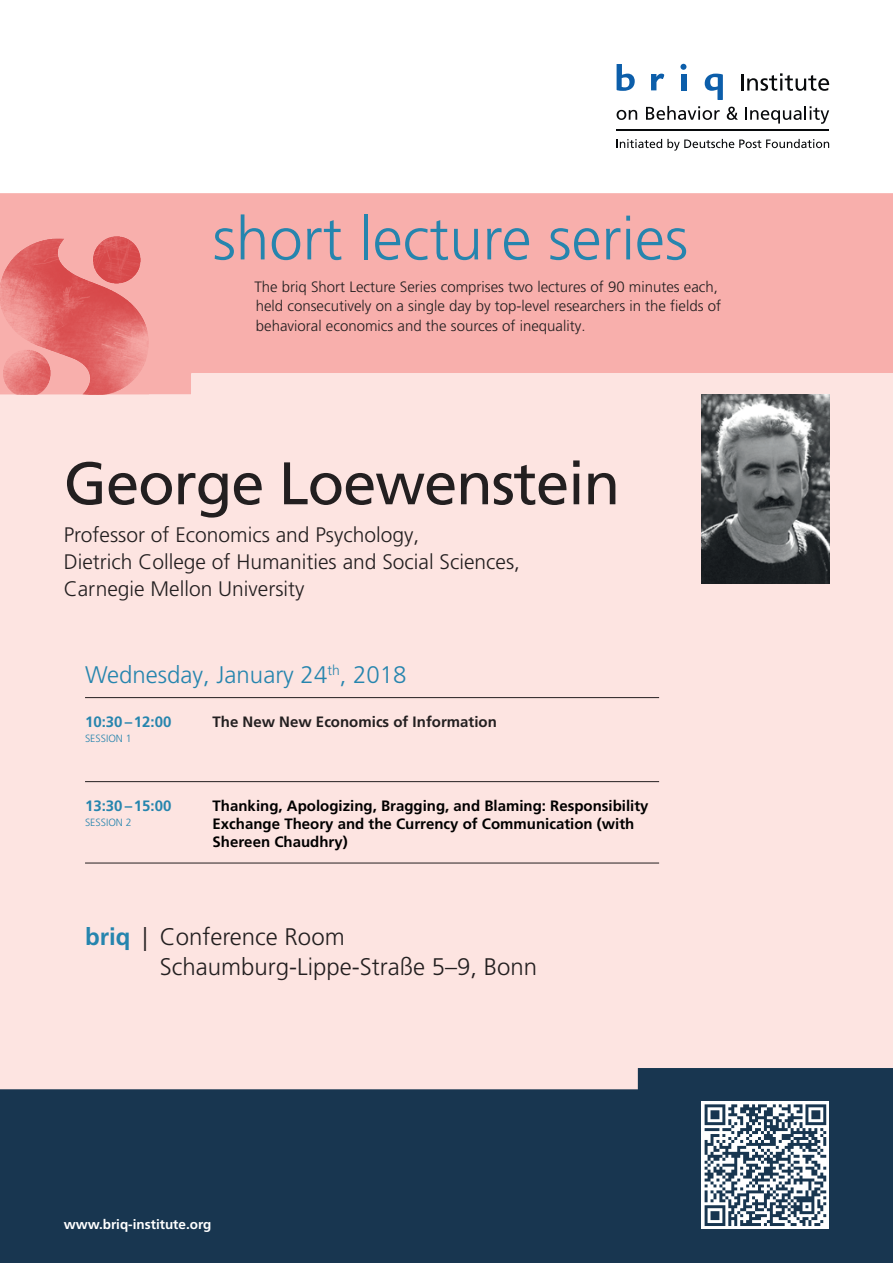
<style>
.page{position:relative;width:893px;height:1263px;background:#fff}
.page>*{position:absolute;margin:0;border:0;box-sizing:border-box;transform-origin:0 0}
.t1{font:300 60px "Frutiger LT Pro";color:#2685ae}
.t2{font:60px "Frutiger LT Pro";letter-spacing:-.02em;color:#231f20}
.t3{font:300 24px/30px "Frutiger LT Pro";color:#231f20}
.t4{font:300 24px "Frutiger LT Pro";color:#2685ae}
.t5{font:300 21px/27px "Frutiger LT Pro";color:#231f20}
.t6{font:300 15px/19.5px "Frutiger LT Pro";color:#231f20}
.t7{font:700 15px/18px "Frutiger LT Pro";color:#010000}
.t8{font:700 15px "Frutiger LT Pro";color:#231f20}
.t9{font:700 15px "Frutiger LT Pro";color:#2685ae}
.t10{font:700 13.5px "Frutiger LT Pro";color:#fff}
.s1{font-weight:700;color:#2685ae}
</style>
<div class="page">
<div style="left:0;top:193px;width:893px;height:180px;background:#f8afac"></div>
<div style="left:0;top:373px;width:893px;height:695px;background:#fde4e1"></div>
<svg style="left:0;top:1068px;width:893px;height:195px;background:#2c455c"></svg>
<img style="left:0;top:236px;width:149px;height:159px">
<svg style="left:741px;top:73px;width:88px;height:18px"></svg>
<svg style="left:646px;top:106px;width:74px;height:14px"></svg>
<svg style="left:727px;top:107px;width:11px;height:13px"></svg>
<svg style="left:745px;top:106px;width:84px;height:18px"></svg>
<hr style="left:617px;top:130px;width:212px;height:1px;background:#080a0c">
<svg style="left:617px;top:139px;width:212px;height:12px"></svg>
<svg style="left:651px;top:74px;width:13px;height:16px"></svg>
<svg style="left:617px;top:64px;width:18px;height:27px"></svg>
<div style="left:681px;top:74px;width:5px;height:16px;background:#0c5eaa"></div>
<svg style="left:680px;top:64px;width:6px;height:6px"></svg>
<svg style="left:705px;top:74px;width:18px;height:26px"></svg>
<svg style="left:617px;top:110px;width:20px;height:10px"></svg>
<svg style="left:702px;top:1101px;width:127px;height:128px"></svg>
<svg style="left:705px;top:1104px;width:121px;height:122px"></svg>
<hr style="left:85px;top:697px;width:574px;height:1px;background:#231f20">
<hr style="left:85px;top:781px;width:574px;height:1px;background:#231f20">
<hr style="left:85px;top:863px;width:574px;height:1px;background:#231f20">
<img style="left:702px;top:395px;width:127px;height:188px">
<h1 class="t1" style="left:213px;top:204px;width:477px">short lecture series</h1>
<p class="t6" style="left:254px;top:277px;width:468px">The briq Short Lecture Series comprises two lectures of 90 minutes each, held consecutively on a single day by top-level researchers in the fields of behavioral economics and the sources of inequality.</p>
<h1 class="t2" style="left:64px;top:448px;width:558px">George Loewenstein</h1>
<h3 class="t5" style="left:64px;top:521px;width:458px">Professor of Economics and Psychology,<br>Dietrich College of Humanities and Social Sciences,<br>Carnegie Mellon University</h3>
<h2 class="t4" style="left:85px;top:661px;width:323px">Wednesday, January 24<sup>th</sup>, 2018</h2>
<p class="t9" style="left:85px;top:712px;width:88px">10:30 –12:00</p>
<p class="t8" style="left:213px;top:712px;width:286px">The New New Economics of Information</p>
<p class="t9" style="left:85px;top:796px;width:88px">13:30 –15:00</p>
<p class="t7" style="left:213px;top:796px;width:437px">Thanking, Apologizing, Bragging, and Blaming: Responsibility<br>Exchange Theory and the Currency of Communication (with<br>Shereen Chaudhry)</p>
<h2 class="t3" style="left:160px;top:921px;width:379px;text-indent:-75px"><span class="s1">briq</span> | Conference Room<br>Schaumburg-Lippe-Straße 5–9, Bonn</h2>
<p class="t10" style="left:64px;top:1216px;width:149px">www.briq-institute.org</p>
</div>
